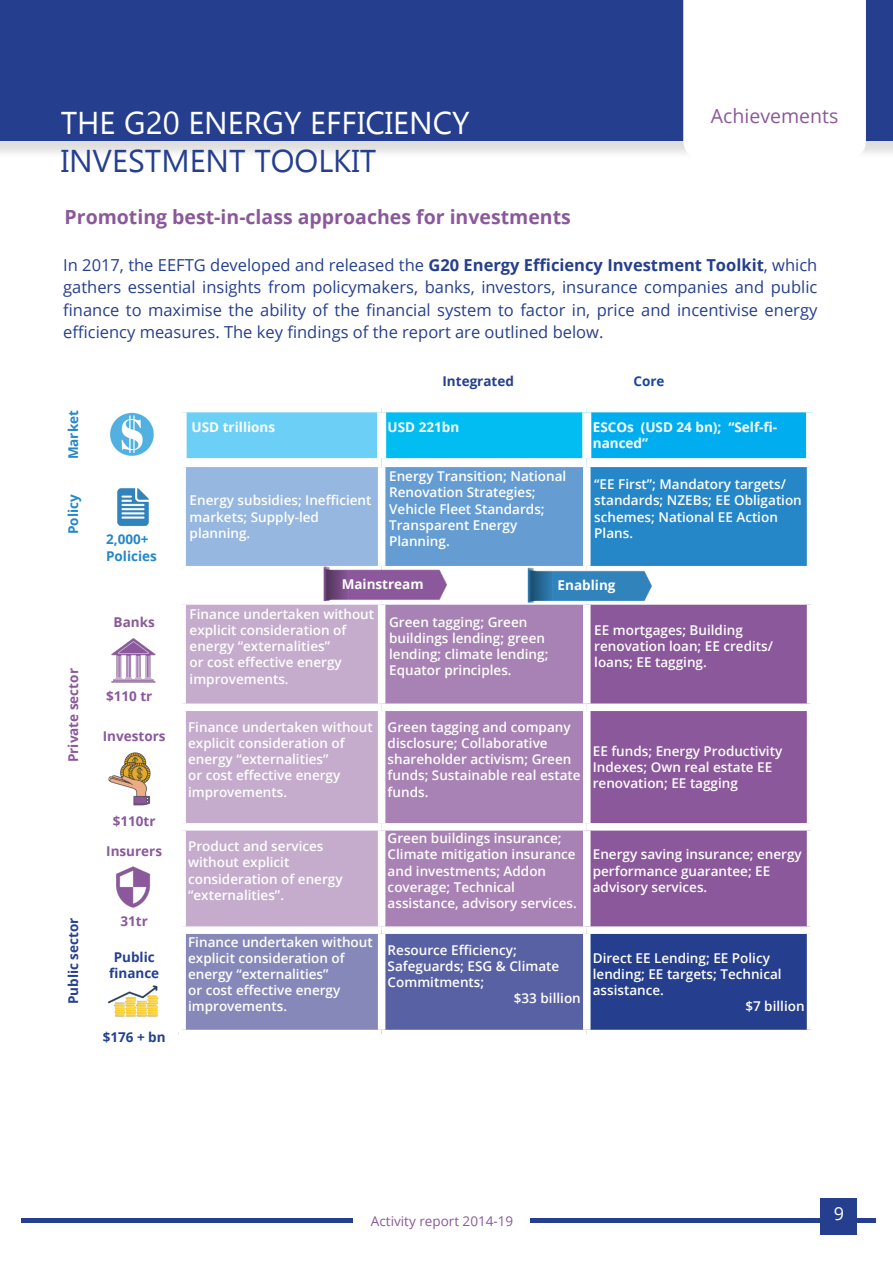
<style>
.page{position:relative;width:893px;height:1263px;background:#fff}
.page>*{position:absolute;margin:0;border:0;box-sizing:border-box;transform-origin:0 0}
.Subtilte__blue{font:31.5px "Gadugi";color:#fff}
.Subtilte__blue-2{font:31.5px "Gadugi";color:#253f8e}
.Subtilte__blue-3{font:700 19.5px "Open Sans";color:#8b589b}
.Subtilte__blue-4{font:19.5px "Open Sans";color:#8b589b}
.t1{font:18px "Open Sans";color:#fff}
.Footnote_v2{font:16.5px/22.5px "Open Sans";color:#253f8e;text-align:justify}
.Footnote_v2-2{font:600 13.5px/16.2px "Open Sans";color:#fff}
.Footnote_v2-3{font:700 13.5px/16.2px "Open Sans";color:#fff}
.Footnote_v2-4{font:700 13.5px "Open Sans";color:#8b589b}
.Footnote_v2-5{font:700 13.5px/16.2px "Open Sans";color:#24418f;text-align:center}
.Footnote_v2-6{font:700 13.5px "Open Sans";color:#2587c7}
.Footnote_v2-7{font:13.5px "Open Sans";color:#8b589b}
.Footnote_v2-8{font:700 13.5px "Open Sans";color:#253f8e}
.Footnote_v2-9{font:700 13.5px "Open Sans";color:#18469d}
.s1{font-weight:700}
</style>
<div class="page">
<div style="left:21px;top:1218px;width:855px;height:5px;background:#253f8e"></div>
<div style="left:353px;top:1215px;width:177px;height:17px;background:#fff"></div>
<div style="left:820px;top:1198px;width:37px;height:37px;background:#253f8e"></div>
<div style="left:0;top:2px;width:893px;height:157px;background:#231f20;opacity:.15"></div>
<div style="left:0;top:0;width:893px;height:141px;background:#253f8e"></div>
<div style="left:182px;top:408px;width:200px;height:55px;background:#6bcff6"></div>
<div style="left:382px;top:408px;width:205px;height:55px;background:#01bdf2"></div>
<div style="left:587px;top:408px;width:224px;height:55px;background:#00aeef"></div>
<div style="left:182px;top:463px;width:200px;height:107px;background:#96b7df"></div>
<div style="left:382px;top:463px;width:205px;height:107px;background:#659dd3"></div>
<div style="left:587px;top:463px;width:224px;height:107px;background:#2587c7"></div>
<div style="left:186px;top:605px;width:192px;height:321px;background:#c5accd"></div>
<div style="left:385px;top:605px;width:198px;height:321px;background:#a882b4"></div>
<div style="left:590px;top:605px;width:217px;height:321px;background:#8b589b"></div>
<div style="left:182px;top:930px;width:200px;height:103px;background:#8688ba"></div>
<div style="left:382px;top:930px;width:205px;height:103px;background:#5861a3"></div>
<div style="left:587px;top:930px;width:224px;height:103px;background:#253f8e"></div>
<div style="left:178px;top:403px;width:204px;height:9px;background:#fff"></div>
<div style="left:178px;top:412px;width:9px;height:46px;background:#fff"></div>
<div style="left:382px;top:403px;width:205px;height:9px;background:#fff"></div>
<div style="left:377px;top:412px;width:9px;height:46px;background:#fff"></div>
<div style="left:587px;top:403px;width:228px;height:9px;background:#fff"></div>
<div style="left:582px;top:412px;width:9px;height:46px;background:#fff"></div>
<div style="left:806px;top:412px;width:9px;height:46px;background:#fff"></div>
<div style="left:178px;top:458px;width:204px;height:9px;background:#fff"></div>
<div style="left:382px;top:458px;width:205px;height:9px;background:#fff"></div>
<div style="left:587px;top:458px;width:228px;height:9px;background:#fff"></div>
<div style="left:178px;top:467px;width:8px;height:99px;background:#fff"></div>
<div style="left:378px;top:467px;width:7px;height:99px;background:#fff"></div>
<div style="left:583px;top:467px;width:7px;height:99px;background:#fff"></div>
<div style="left:807px;top:467px;width:7px;height:99px;background:#fff"></div>
<div style="left:382px;top:566px;width:205px;height:7px;background:#fff"></div>
<div style="left:587px;top:566px;width:227px;height:7px;background:#fff"></div>
<div style="left:178px;top:703px;width:204px;height:8px;background:#fff"></div>
<div style="left:382px;top:703px;width:205px;height:8px;background:#fff"></div>
<div style="left:587px;top:703px;width:227px;height:8px;background:#fff"></div>
<div style="left:178px;top:823px;width:204px;height:7px;background:#fff"></div>
<div style="left:382px;top:823px;width:205px;height:7px;background:#fff"></div>
<div style="left:587px;top:823px;width:227px;height:7px;background:#fff"></div>
<div style="left:178px;top:926px;width:204px;height:8px;background:#fff"></div>
<div style="left:178px;top:934px;width:8px;height:96px;background:#fff"></div>
<div style="left:382px;top:926px;width:205px;height:8px;background:#fff"></div>
<div style="left:378px;top:934px;width:7px;height:96px;background:#fff"></div>
<div style="left:587px;top:926px;width:227px;height:8px;background:#fff"></div>
<div style="left:583px;top:934px;width:7px;height:96px;background:#fff"></div>
<div style="left:807px;top:934px;width:7px;height:96px;background:#fff"></div>
<div style="left:178px;top:1030px;width:204px;height:7px;background:#fff"></div>
<div style="left:382px;top:1030px;width:205px;height:7px;background:#fff"></div>
<div style="left:587px;top:1030px;width:227px;height:7px;background:#fff"></div>
<div style="left:182px;top:566px;width:200px;height:7px;background:#fff"></div>
<img style="left:110px;top:412px;width:44px;height:44px">
<img style="left:117px;top:488px;width:32px;height:39px">
<img style="left:111px;top:638px;width:45px;height:45px">
<img style="left:108px;top:752px;width:43px;height:53px">
<img style="left:116px;top:866px;width:35px;height:42px">
<img style="left:107px;top:985px;width:52px;height:32px">
<img style="left:323px;top:563px;width:124px;height:38px">
<img style="left:527px;top:565px;width:137px;height:38px">
<div style="left:683px;top:0;width:183px;height:159px;background:#fff"></div>
<p class="Subtilte__blue-4" style="left:711px;top:102px;width:129px">Achievements</p>
<p class="Subtilte__blue" style="left:61px;top:104px;width:410px">THE G20 ENERGY EFFICIENCY</p>
<p class="Subtilte__blue-2" style="left:61px;top:142px;width:317px">INVESTMENT TOOLKIT</p>
<p class="Subtilte__blue-3" style="left:65px;top:204px;width:508px">Promoting best-in-class approaches for investments</p>
<p class="Footnote_v2" style="left:63px;top:253px;width:756px">In 2017, the EEFTG developed and released the <span class="s1">G20 Energy Efficiency Investment Toolkit</span>, which gathers essential insights from policymakers, banks, investors, insurance companies and public finance to maximise the ability of the financial system to factor in, price and incentivise energy efficiency measures. The key findings of the report are outlined below.</p>
<p class="Footnote_v2-6" style="left:64px;top:459px;width:51px;rotate:-90deg">Market</p>
<p class="Footnote_v2-6" style="left:64px;top:534px;width:41px;rotate:-90deg">Policy</p>
<p class="Footnote_v2-4" style="left:64px;top:762px;width:95px;rotate:-90deg">Private sector</p>
<p class="Footnote_v2-6" style="left:106px;top:530px;width:44px">2,000+</p>
<p class="Footnote_v2-6" style="left:106px;top:546px;width:52px">Policies</p>
<p class="Footnote_v2-4" style="left:114px;top:613px;width:43px">Banks</p>
<p class="Footnote_v2-4" style="left:106px;top:686px;width:48px">$110 tr</p>
<p class="Footnote_v2-4" style="left:103px;top:726px;width:64px">Investors</p>
<p class="Footnote_v2-4" style="left:113px;top:811px;width:44px">$110tr</p>
<p class="Footnote_v2-4" style="left:106px;top:841px;width:57px">Insurers</p>
<p class="Footnote_v2-5" style="left:65px;top:1004px;width:88px;rotate:-90deg">Public sector</p>
<p class="Footnote_v2-4" style="left:120px;top:912px;width:29px">31tr</p>
<p class="Footnote_v2-5" style="left:109px;top:949px;width:52px">Public finance</p>
<p class="Footnote_v2-5" style="left:103px;top:1028px;width:64px">$176 + bn</p>
<p class="Footnote_v2-8" style="left:442px;top:372px;width:73px">Integrated</p>
<p class="Footnote_v2-9" style="left:633px;top:372px;width:33px">Core</p>
<p class="Footnote_v2-3" style="left:192px;top:419px;width:85px">USD trillions</p>
<p class="Footnote_v2-3" style="left:388px;top:419px;width:73px">USD 221bn</p>
<p class="Footnote_v2-3" style="left:593px;top:419px;width:186px">ESCOs (USD 24 bn); “Self-fi&shy;nanced”</p>
<p class="Footnote_v2-2" style="left:190px;top:492px;width:183px">Energy subsidies; Inefficient markets; Supply-led planning.</p>
<p class="Footnote_v2-2" style="left:389px;top:468px;width:179px">Energy Transition; National<br>Renovation Strategies;<br>Vehicle Fleet Standards;<br>Transparent Energy<br>Planning.</p>
<p class="Footnote_v2-2" style="left:594px;top:476px;width:209px">“EE First”; Mandatory targets/ standards; NZEBs; EE Obligation schemes; National EE Action<br>Plans.</p>
<p class="Footnote_v2-3" style="left:342px;top:576px;width:83px">Mainstream</p>
<p class="Footnote_v2-3" style="left:558px;top:577px;width:59px">Enabling</p>
<p class="Footnote_v2-2" style="left:190px;top:605px;width:186px">Finance undertaken without explicit consideration of energy “externalities”<br>or cost effective energy improvements.</p>
<p class="Footnote_v2-2" style="left:389px;top:614px;width:161px">Green tagging; Green buildings lending; green lending; climate lending;<br>Equator principles.</p>
<p class="Footnote_v2-2" style="left:594px;top:622px;width:180px">EE mortgages; Building renovation loan; EE credits/ loans; EE tagging.</p>
<p class="Footnote_v2-2" style="left:188px;top:718px;width:186px">Finance undertaken without explicit consideration of energy “externalities”<br>or cost effective energy improvements.</p>
<p class="Footnote_v2-2" style="left:388px;top:718px;width:194px">Green tagging and company disclosure; Collaborative shareholder activism; Green funds; Sustainable real estate funds.</p>
<p class="Footnote_v2-2" style="left:593px;top:743px;width:191px">EE funds; Energy Productivity<br>Indexes; Own real estate EE renovation; EE tagging</p>
<p class="Footnote_v2-2" style="left:188px;top:838px;width:156px">Product and services without explicit consideration of energy “externalities”.</p>
<p class="Footnote_v2-2" style="left:388px;top:830px;width:191px">Green buildings insurance;<br>Climate mitigation insurance and investments; Addon coverage; Technical assistance, advisory services.</p>
<p class="Footnote_v2-2" style="left:188px;top:933px;width:186px">Finance undertaken without explicit consideration of energy “externalities”<br>or cost effective energy improvements.</p>
<p class="Footnote_v2-2" style="left:388px;top:941px;width:173px">Resource Efficiency;<br>Safeguards; ESG &amp; Climate<br>Commitments;</p>
<p class="Footnote_v2-2" style="left:514px;top:990px;width:68px">$33 billion</p>
<p class="Footnote_v2-2" style="left:593px;top:846px;width:211px">Energy saving insurance; energy performance guarantee; EE advisory services.</p>
<p class="Footnote_v2-2" style="left:593px;top:949px;width:190px">Direct EE Lending; EE Policy lending; EE targets; Technical assistance.</p>
<p class="Footnote_v2-2" style="left:745px;top:998px;width:61px">$7 billion</p>
<p class="Footnote_v2-7" style="left:371px;top:1211px;width:144px">Activity report 2014-19</p>
<p class="t1" style="left:834px;top:1201px;width:12px">9</p>
</div>
